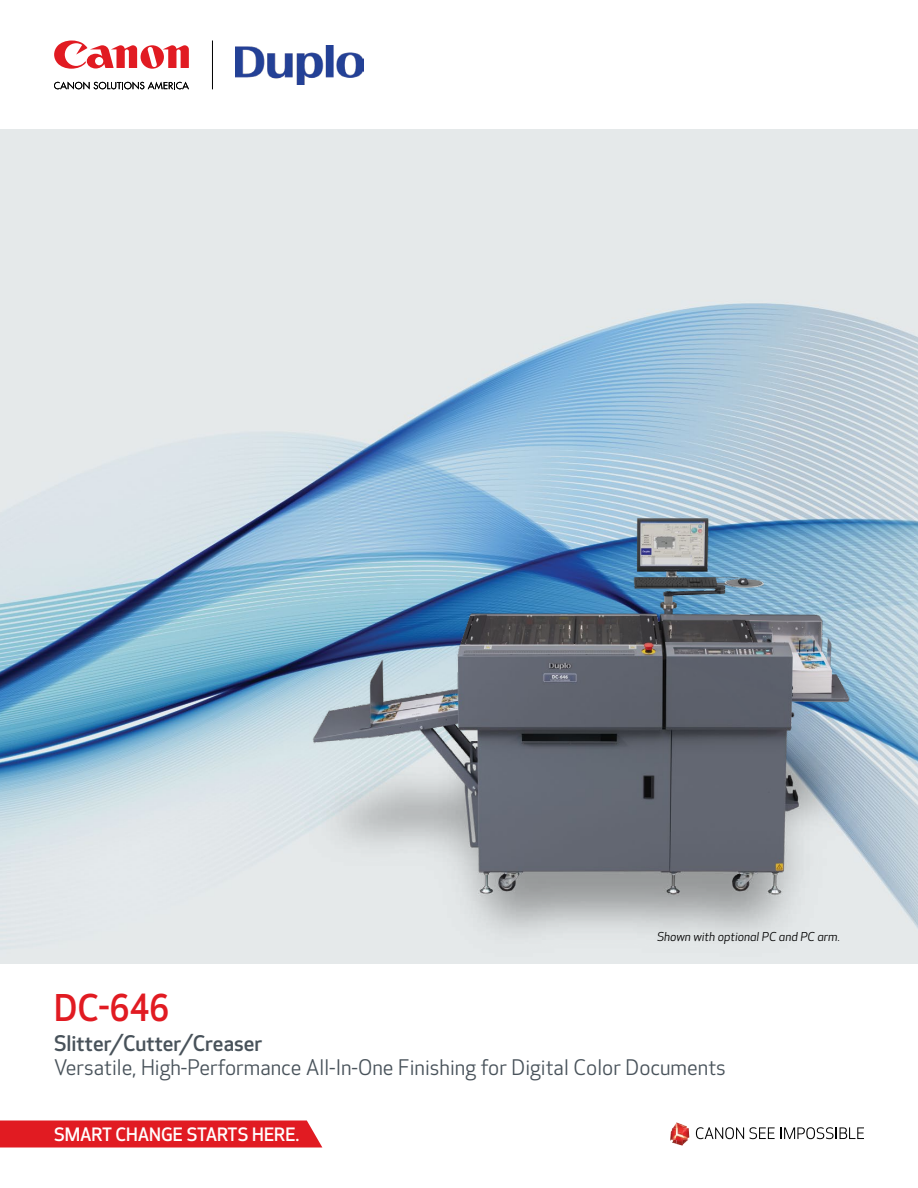
<style>
.page{position:relative;width:918px;height:1188px;background:#fff}
.page>*{position:absolute;margin:0;border:0;box-sizing:border-box;transform-origin:0 0}
.t1{font:500 36px "Optic Sans 301";color:#e11b22}
.t2{font:21px "Optic Sans 201";color:#48525a}
.t3{font:500 21px "Optic Sans 301";color:#48525a}
.t4{font:500 18px "Optic Sans 301";color:#fff}
.t5{font:italic 12px "Optic Sans 202";color:#000}
</style>
<div class="page">
<img style="left:0;top:130px;width:918px;height:834px">
<svg style="left:0;top:1120px;width:322px;height:28px;background:#e2272e"></svg>
<svg style="left:670px;top:1122px;width:19px;height:24px"></svg>
<svg style="left:696px;top:1127px;width:168px;height:12px"></svg>
<svg style="left:54px;top:82px;width:135px;height:7px"></svg>
<svg style="left:54px;top:41px;width:135px;height:28px"></svg>
<hr style="left:212px;top:41px;width:1px;height:48px;background:#000">
<img style="left:236px;top:45px;width:128px;height:40px">
<img style="left:250px;top:505px;width:614px;height:459px">
<p class="t5" style="left:657px;top:929px;width:184px">Shown with optional PC and PC arm.</p>
<h1 class="t1" style="left:54px;top:988px;width:117px">DC-646</h1>
<p class="t3" style="left:54px;top:1032px;width:210px">Slitter/Cutter/Creaser</p>
<p class="t2" style="left:54px;top:1056px;width:673px">Versatile, High-Performance All-In-One Finishing for Digital Color Documents</p>
<p class="t4" style="left:54px;top:1124px;width:247px">SMART CHANGE STARTS HERE.</p>
</div>
